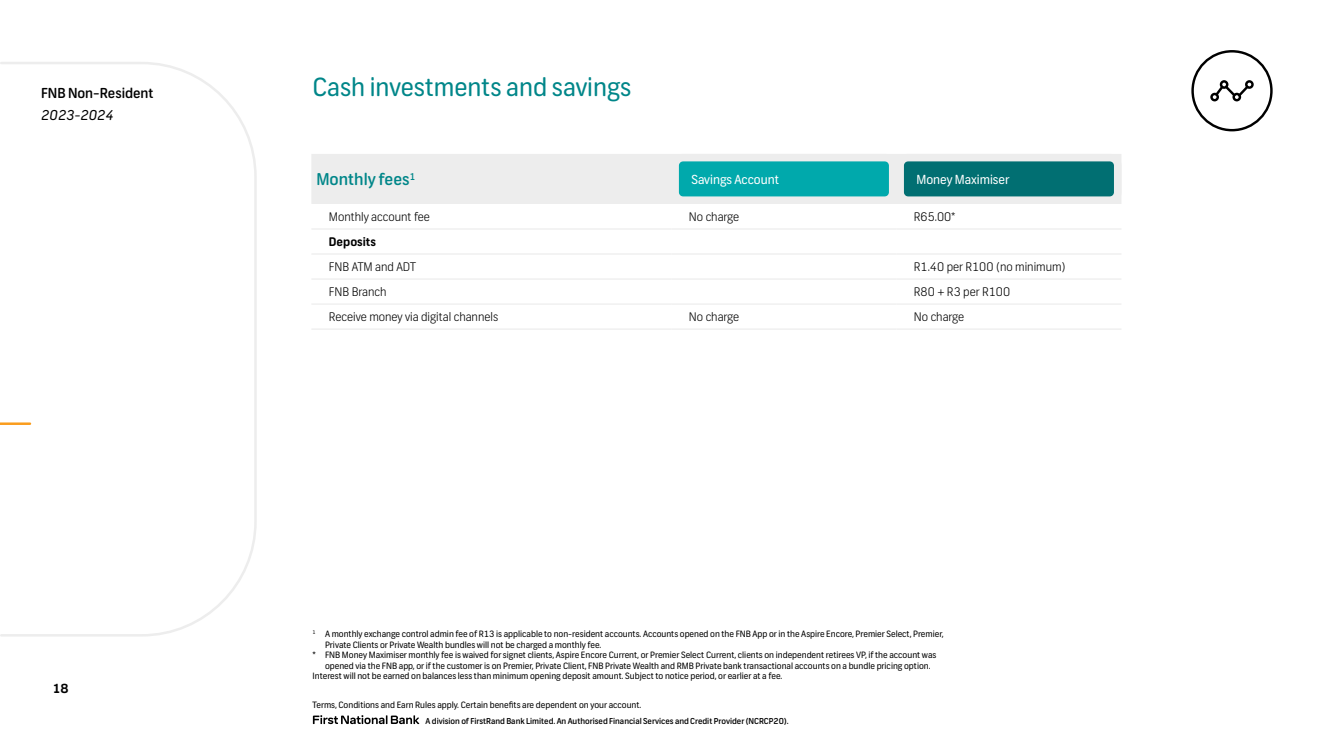
<style>
.page{position:relative;width:1323px;height:745px;background:#fff}
.page>*{position:absolute;margin:0;border:0;box-sizing:border-box;transform-origin:0 0}
.t1{font:25px "FNB Sans";color:#008689}
.t2{font:500 16.25px "FNB Sans";color:#008689}
.t3{font:500 13.75px "FNB Sans";color:#000}
.t4{font:italic 13.75px "FNB Sans";color:#000}
.t5{font:12.5px "FNB Sans";color:#fff}
.t6{font:700 12.5px "FNB Sans";color:#000}
.t7{font:300 11.88px "FNB Sans";color:#000}
.t8{font:700 11.88px "FNB Sans";color:#000}
.t9{font:8.75px "FNB Sans";color:#000}
.t10{font:500 8.12px "FNB Sans";color:#000}
</style>
<div class="page">
<svg style="left:313px;top:715px;width:106px;height:8px"></svg>
<div style="left:311px;top:154px;width:810px;height:50px;background:#ededed"></div>
<hr style="left:311px;top:278px;width:360px;height:1px;background:#ededed">
<hr style="left:671px;top:278px;width:225px;height:1px;background:#ededed">
<hr style="left:896px;top:278px;width:225px;height:1px;background:#ededed">
<hr style="left:311px;top:303px;width:360px;height:1px;background:#ededed">
<hr style="left:671px;top:303px;width:225px;height:1px;background:#ededed">
<hr style="left:896px;top:303px;width:225px;height:1px;background:#ededed">
<hr style="left:311px;top:328px;width:360px;height:1px;background:#ededed">
<hr style="left:671px;top:328px;width:225px;height:1px;background:#ededed">
<hr style="left:896px;top:328px;width:225px;height:1px;background:#ededed">
<hr style="left:311px;top:228px;width:360px;height:1px;background:#ededed">
<hr style="left:671px;top:228px;width:225px;height:1px;background:#ededed">
<hr style="left:896px;top:228px;width:225px;height:1px;background:#ededed">
<hr style="left:311px;top:253px;width:360px;height:1px;background:#ededed">
<hr style="left:671px;top:253px;width:225px;height:1px;background:#ededed">
<hr style="left:896px;top:253px;width:225px;height:1px;background:#ededed">
<div style="left:675px;top:157px;width:218px;height:43px;background:#00a9ac;border-radius:8px"></div>
<div style="left:671px;top:154px;width:225px;height:50px;border:8px solid #ededed;border-radius:8px"></div>
<div style="left:900px;top:157px;width:218px;height:43px;background:#016f72;border-radius:8px"></div>
<div style="left:896px;top:154px;width:225px;height:50px;border:8px solid #ededed;border-radius:8px"></div>
<svg style="left:0;top:62px;width:257px;height:575px"></svg>
<div style="left:1191px;top:50px;width:81px;height:81px;border:2px solid #000;border-radius:50%"></div>
<div style="left:1245px;top:80px;width:9px;height:9px;border:2px solid #000;border-radius:50%"></div>
<div style="left:1232px;top:93px;width:9px;height:8px;border:2px solid #000;border-radius:50%"></div>
<div style="left:1210px;top:93px;width:9px;height:8px;border:2px solid #000;border-radius:50%"></div>
<div style="left:1220px;top:80px;width:8px;height:9px;border:2px solid #000;border-radius:50%"></div>
<svg style="left:1213px;top:83px;width:38px;height:16px"></svg>
<h3 class="t3" style="left:41px;top:84px;width:114px">FNB Non-Resident</h3>
<h3 class="t4" style="left:41px;top:106px;width:74px">2023-2024</h3>
<h3 class="t6" style="left:52px;top:680px;width:18px">18</h3>
<h1 class="t1" style="left:312px;top:72px;width:320px">Cash investments and savings</h1>
<h2 class="t2" style="left:316px;top:169px;width:101px">Monthly fees<sup>1</sup></h2>
<h3 class="t5" style="left:691px;top:171px;width:89px">Savings Account</h3>
<h3 class="t5" style="left:916px;top:171px;width:94px">Money Maximiser</h3>
<h3 class="t7" style="left:329px;top:209px;width:103px">Monthly account fee</h3>
<h3 class="t7" style="left:689px;top:209px;width:52px">No charge</h3>
<h3 class="t7" style="left:914px;top:209px;width:43px">R65.00*</h3>
<h3 class="t8" style="left:329px;top:234px;width:49px">Deposits</h3>
<h3 class="t7" style="left:329px;top:259px;width:89px">FNB ATM and ADT</h3>
<h3 class="t7" style="left:914px;top:259px;width:153px">R1.40 per R100 (no minimum)</h3>
<h3 class="t7" style="left:329px;top:284px;width:59px">FNB Branch</h3>
<h3 class="t7" style="left:914px;top:284px;width:98px">R80 + R3 per R100</h3>
<h3 class="t7" style="left:329px;top:309px;width:171px">Receive money via digital channels</h3>
<h3 class="t7" style="left:689px;top:309px;width:52px">No charge</h3>
<h3 class="t7" style="left:914px;top:309px;width:52px">No charge</h3>
<p class="t9" style="left:312px;top:628px;width:633px"><sup>1</sup> A monthly exchange control admin fee of R13 is applicable to non-resident accounts. Accounts opened on the FNB App or in the Aspire Encore, Premier Select, Premier,</p>
<p class="t9" style="left:325px;top:639px;width:278px">Private Clients or Private Wealth bundles will not be charged a monthly fee.</p>
<p class="t9" style="left:312px;top:649px;width:625px">* FNB Money Maximiser monthly fee is waived for signet clients, Aspire Encore Current, or Premier Select Current, clients on independent retirees VP, if the account was</p>
<p class="t9" style="left:325px;top:660px;width:607px">opened via the FNB app, or if the customer is on Premier, Private Client, FNB Private Wealth and RMB Private bank transactional accounts on a bundle pricing option.</p>
<p class="t9" style="left:312px;top:670px;width:471px">Interest will not be earned on balances less than minimum opening deposit amount. Subject to notice period, or earlier at a fee.</p>
<p class="t9" style="left:312px;top:699px;width:330px">Terms, Conditions and Earn Rules apply. Certain benefits are dependent on your account.</p>
<p class="t10" style="left:426px;top:715px;width:365px">A division of FirstRand Bank Limited. An Authorised Financial Services and Credit Provider (NCRCP20).</p>
</div>
